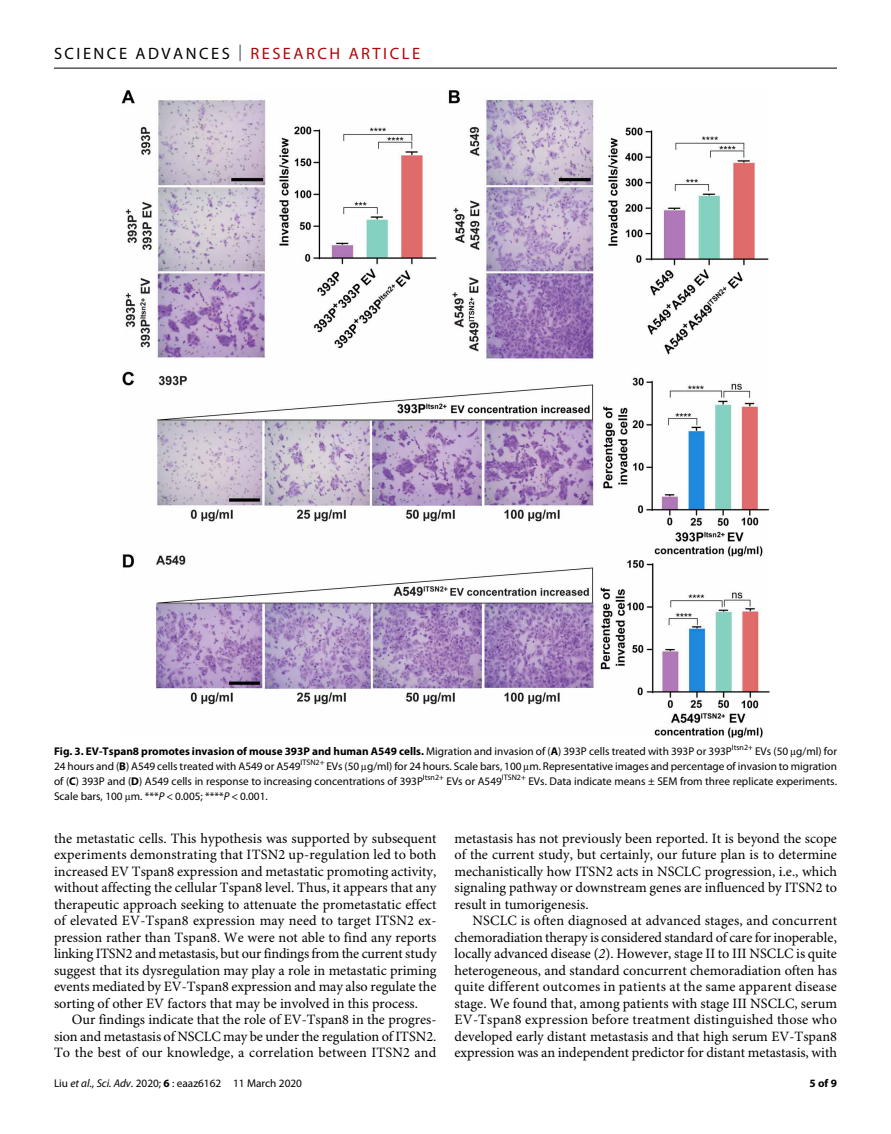
<style>
.page{position:relative;width:891px;height:1134px;background:#fff}
.page>*{position:absolute;margin:0;border:0;box-sizing:border-box;transform-origin:0 0}
.t1{font:16.5px "Myriad Pro";letter-spacing:.15em;color:#000}
.t2{font:14.25px/16.5px "Minion Pro";color:#000;text-align:justify}
.t3{font:11.25px/15px "Myriad Pro";color:#000;text-align:justify}
.t4{font:700 11.25px "Myriad Pro";color:#000}
.s1{font-weight:300}
.s2{color:#b10508}
.s3{font-weight:700}
.s4{font-style:italic}
</style>
<div class="page">
<hr style="left:54px;top:68px;width:783px;height:1px;background:#000">
<img style="left:122px;top:90px;width:648px;height:647px">
<p class="t1" style="left:54px;top:40px;width:368px">SCIENCE ADVANCES <span class="s1">|</span> <span class="s2">RESEARCH ARTICLE</span></p>
<p class="t3" style="left:54px;top:744px;width:785px"><span class="s3">Fig. 3. EV-Tspan8 promotes invasion of mouse 393P and human A549 cells.</span> Migration and invasion of (<span class="s3">A</span>) 393P cells treated with 393P or 393P<sup>Itsn2+</sup> EVs (50 g/ml) for 24 hours and (<span class="s3">B</span>) A549 cells treated with A549 or A549<sup>ITSN2+</sup> EVs (50 g/ml) for 24 hours. Scale bars, 100 m. Representative images and percentage of invasion to migration of (<span class="s3">C</span>) 393P and (<span class="s3">D</span>) A549 cells in response to increasing concentrations of 393P<sup>Itsn2+</sup> EVs or A549<sup>ITSN2+</sup> EVs. Data indicate means ± SEM from three replicate experiments.<br>Scale bars, 100 m. ***<span class="s4">P</span> &lt; 0.005; ****<span class="s4">P</span> &lt; 0.001.</p>
<p class="t2" style="left:54px;top:831px;width:384px">the metastatic cells. This hypothesis was supported by subsequent experiments demonstrating that ITSN2 up-regulation led to both increased EV Tspan8 expression and metastatic promoting activity, without affecting the cellular Tspan8 level. Thus, it appears that any therapeutic approach seeking to attenuate the prometastatic effect of elevated EV-Tspan8 expression may need to target ITSN2 ex&shy;pression rather than Tspan8. We were not able to find any reports linking ITSN2 and metastasis, but our findings from the current study suggest that its dysregulation may play a role in metastatic priming events mediated by EV-Tspan8 expression and may also regulate the sorting of other EV factors that may be involved in this process.</p>
<p class="t2" style="left:54px;top:1013px;width:384px;text-indent:18px">Our findings indicate that the role of EV-Tspan8 in the progres&shy;sion and metastasis of NSCLC may be under the regulation of ITSN2.<br>To the best of our knowledge, a correlation between ITSN2 and</p>
<p class="t3" style="left:54px;top:1076px;width:250px">Liu <span class="s4">et al</span>., <span class="s4">Sci. Adv.</span> 2020; <span class="s3">6</span> : eaaz6162 11 March 2020</p>
<p class="t2" style="left:454px;top:831px;width:384px">metastasis has not previously been reported. It is beyond the scope of the current study, but certainly, our future plan is to determine mechanistically how ITSN2 acts in NSCLC progression, i.e., which signaling pathway or downstream genes are influenced by ITSN2 to result in tumorigenesis.</p>
<p class="t2" style="left:454px;top:914px;width:384px;text-indent:18px">NSCLC is often diagnosed at advanced stages, and concurrent chemoradiation therapy is considered standard of care for inoperable, locally advanced disease (<span class="s4">2</span>). However, stage II to III NSCLC is quite heterogeneous, and standard concurrent chemoradiation often has quite different outcomes in patients at the same apparent disease stage. We found that, among patients with stage III NSCLC, serum EV-Tspan8 expression before treatment distinguished those who developed early distant metastasis and that high serum EV-Tspan8 expression was an independent predictor for distant metastasis, with</p>
<p class="t4" style="left:810px;top:1074px;width:29px">5 of 9</p>
</div>
